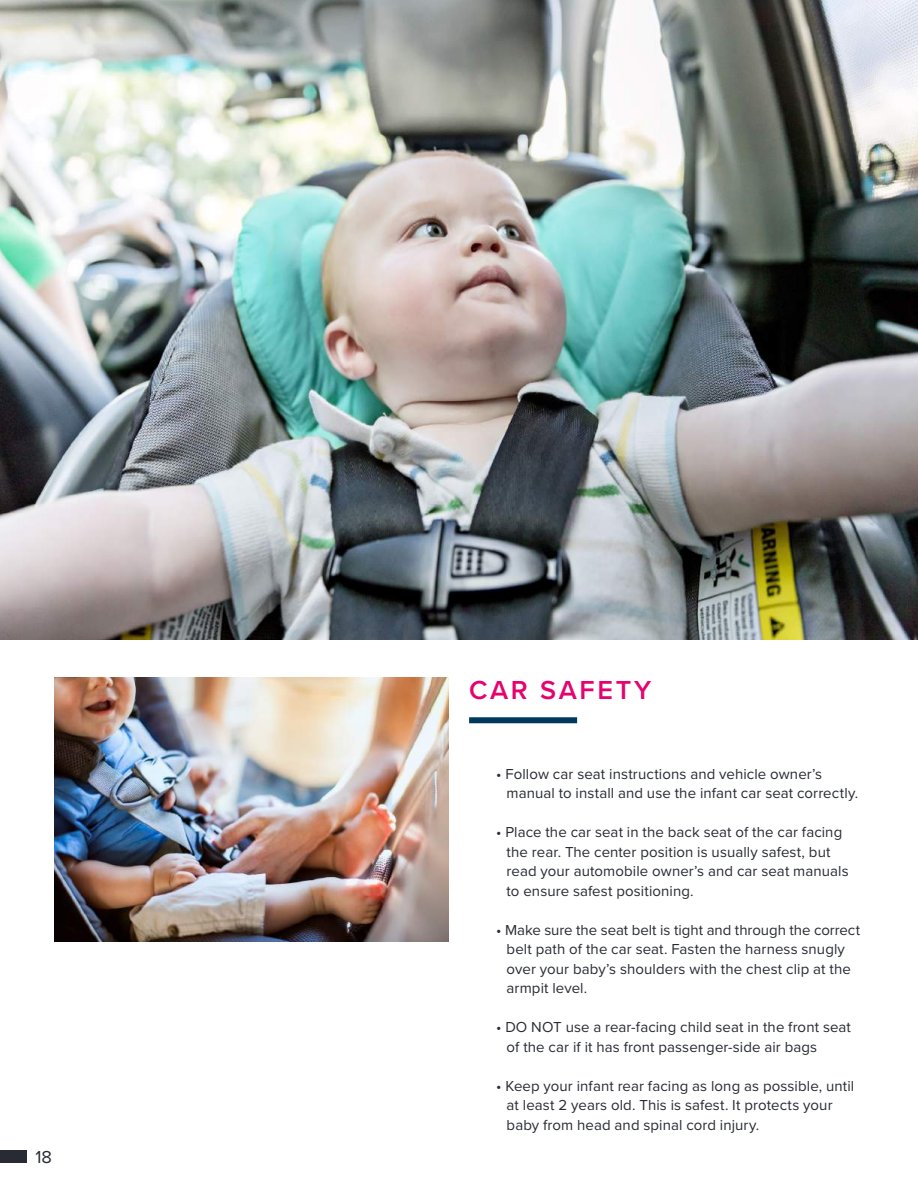
<style>
.page{position:relative;width:918px;height:1188px;background:#fff}
.page>*{position:absolute;margin:0;border:0;box-sizing:border-box;transform-origin:0 0}
.t1{font:600 27px "Proxima Nova";letter-spacing:.1em;color:#e4036f}
.t2{font:18px "Proxima Nova";color:#282b33}
.t3{font:15px/19.5px "Proxima Nova";letter-spacing:.005em;color:#282b33}
</style>
<div class="page">
<div style="left:0;top:1150px;width:27px;height:13px;background:#282b33"></div>
<img style="left:0;top:0;width:918px;height:639px">
<div style="left:469px;top:717px;width:108px;height:6px;background:#00395c"></div>
<img style="left:54px;top:678px;width:395px;height:263px">
<p class="t2" style="left:35px;top:1143px;width:18px">18</p>
<h1 class="t1" style="left:469px;top:670px;width:184px">CAR SAFETY</h1>
<p class="t3" style="left:507px;top:763px;width:353px;text-indent:-10px">• Follow car seat instructions and vehicle owner’s manual to install and use the infant car seat correctly.</p>
<p class="t3" style="left:507px;top:822px;width:344px;text-indent:-10px">• Place the car seat in the back seat of the car facing the rear. The center position is usually safest, but read your automobile owner’s and car seat manuals to ensure safest positioning.</p>
<p class="t3" style="left:507px;top:919px;width:355px;text-indent:-10px">• Make sure the seat belt is tight and through the correct belt path of the car seat. Fasten the harness snugly over your baby’s shoulders with the chest clip at the armpit level.</p>
<p class="t3" style="left:507px;top:1017px;width:346px;text-indent:-10px">• DO NOT use a rear-facing child seat in the front seat of the car if it has front passenger-side air bags</p>
<p class="t3" style="left:507px;top:1075px;width:349px;text-indent:-10px">• Keep your infant rear facing as long as possible, until at least 2 years old. This is safest. It protects your baby from head and spinal cord injury.</p>
</div>
